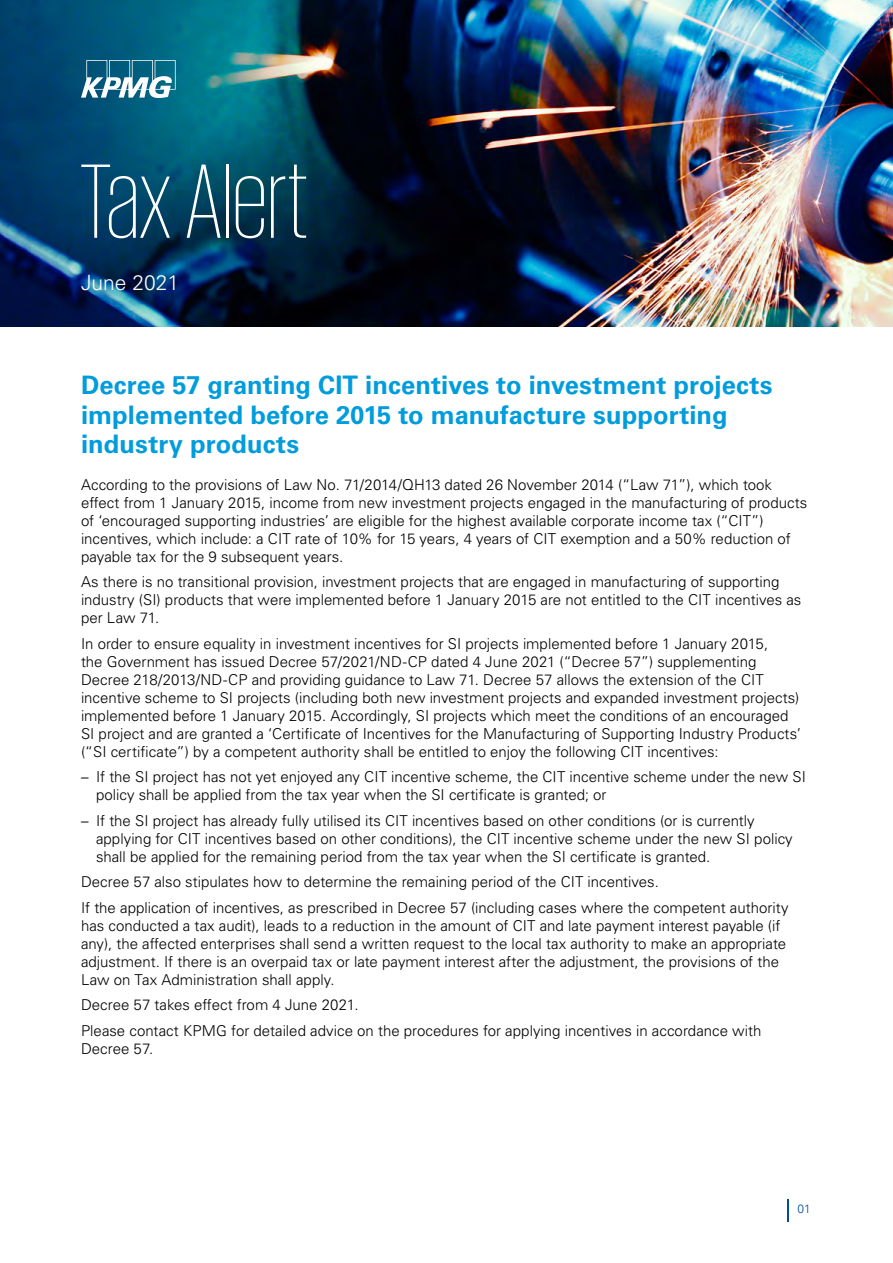
<style>
.page{position:relative;width:893px;height:1263px;background:#fff}
.page>*{position:absolute;margin:0;border:0;box-sizing:border-box;transform-origin:0 0}
.t1{font:200 108px "VNIKPMG";color:#fff}
.t2{font:700 25.5px/30px "VNI Univers 65";letter-spacing:.005em;color:#009cdc}
.t3{font:300 21px "VNI Univers 45";color:#fff}
.t4{font:300 15px/18px "VNI Univers 45";color:#000}
.t5{font:300 12px "VNI Univers 45";color:#004e98}
.s1{font-family:"Univers 45"}
</style>
<div class="page">
<img style="left:0;top:0;width:893px;height:326px">
<svg style="left:81px;top:60px;width:95px;height:38px"></svg>
<svg style="left:787px;top:1199px;width:1px;height:22px"></svg>
<h1 class="t1" style="left:80px;top:142px;width:231px">Tax Alert</h1>
<h3 class="t3" style="left:81px;top:267px;width:100px">June 2021</h3>
<h2 class="t2" style="left:81px;top:368px;width:693px">Decree 57 granting CIT incentives to investment projects implemented before 2015 to manufacture supporting industry products</h2>
<p class="t4" style="left:81px;top:474px;width:728px">According to the provisions of Law No. 71/2014/QH13 dated 26 November 2014 (“Law 71”), which took effect from 1 January 2015, income from new investment projects engaged in the manufacturing of products of ‘encouraged supporting industries’ are eligible for the highest available corporate income tax (“CIT”) incentives, which include: a CIT rate of 10% for 15 years, 4 years of CIT exemption and a 50% reduction of payable tax for the 9 subsequent years.</p>
<p class="t4" style="left:81px;top:572px;width:722px">As there is no transitional provision, investment projects that are engaged in manufacturing of supporting industry (SI) products that were implemented before 1 January 2015 are not entitled to the CIT incentives as per Law 71.</p>
<p class="t4" style="left:81px;top:633px;width:722px">In order to ensure equality in investment incentives for SI projects implemented before 1 January 2015,<br>the Government has issued Decree 57/2021/ND-CP dated 4 June 2021 (“Decree 57”) supplementing Decree 218/2013/ND-CP and providing guidance to Law 71. Decree 57 allows the extension of the CIT incentive scheme to SI projects (including both new investment projects and expanded investment projects) implemented before 1 January 2015. Accordingly, SI projects which meet the conditions of an encouraged SI project and are granted a ‘Certificate of Incentives for the Manufacturing of Supporting Industry Products’ (“SI certificate”) by a competent authority shall be entitled to enjoy the following CIT incentives:</p>
<p class="t4" style="left:96px;top:767px;width:711px;text-indent:-15px"><span class="s1">–</span> If the SI project has not yet enjoyed any CIT incentive scheme, the CIT incentive scheme under the new SI policy shall be applied from the tax year when the SI certificate is granted; or</p>
<p class="t4" style="left:96px;top:810px;width:698px;text-indent:-15px"><span class="s1">–</span> If the SI project has already fully utilised its CIT incentives based on other conditions (or is currently applying for CIT incentives based on other conditions), the CIT incentive scheme under the new SI policy shall be applied for the remaining period from the tax year when the SI certificate is granted.</p>
<p class="t4" style="left:81px;top:868px;width:709px;line-height:25.5px">Decree 57 also stipulates how to determine the remaining period of the CIT incentives.<br>If the application of incentives, as prescribed in Decree 57 (including cases where the competent authority</p>
<p class="t4" style="left:81px;top:915px;width:707px">has conducted a tax audit), leads to a reduction in the amount of CIT and late payment interest payable (if any), the affected enterprises shall send a written request to the local tax authority to make an appropriate adjustment. If there is an overpaid tax or late payment interest after the adjustment, the provisions of the Law on Tax Administration shall apply.</p>
<p class="t4" style="left:81px;top:991px;width:682px;line-height:25.5px">Decree 57 takes effect from 4 June 2021.<br>Please contact KPMG for detailed advice on the procedures for applying incentives in accordance with</p>
<p class="t4" style="left:81px;top:1038px;width:74px">Decree 57.</p>
<p class="t5" style="left:797px;top:1200px;width:15px">01</p>
</div>
